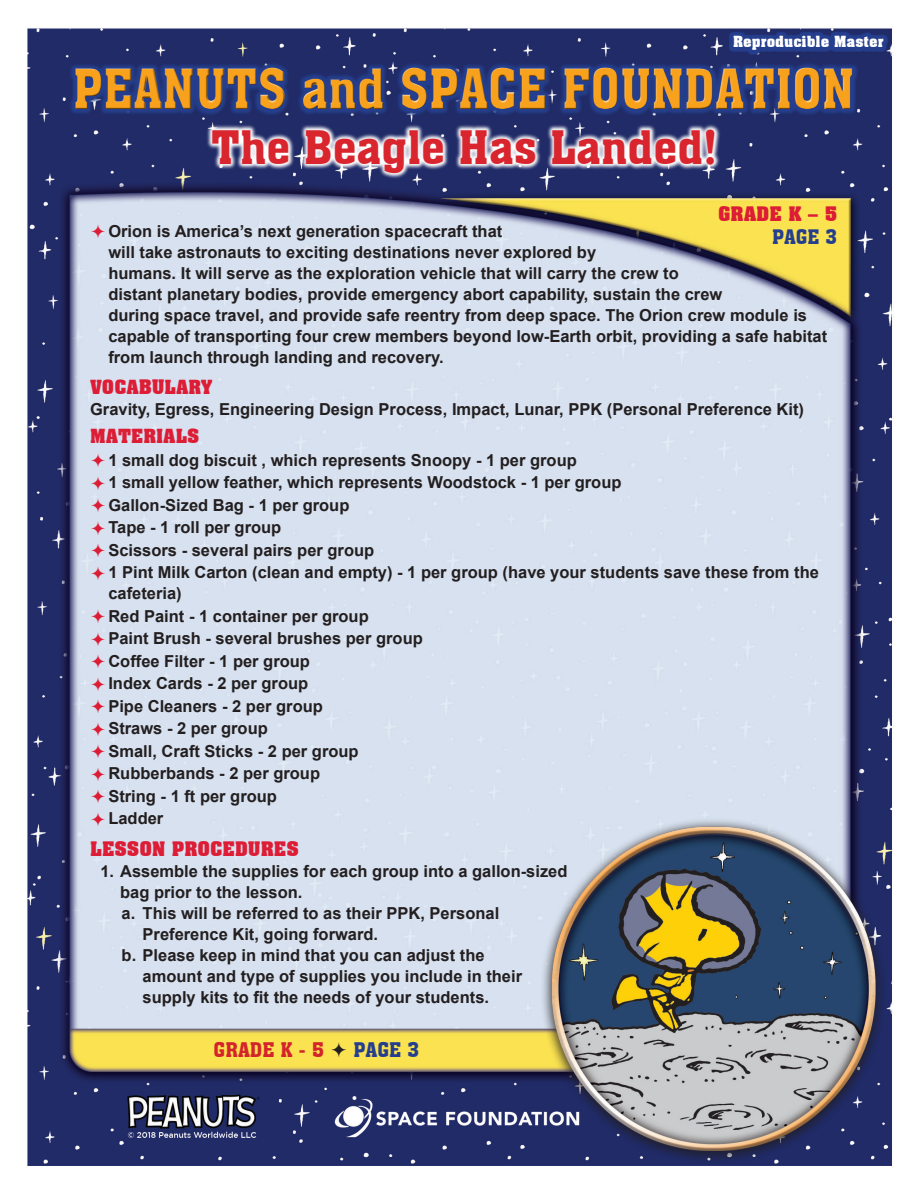
<style>
.page{position:relative;width:918px;height:1188px;background:#fff}
.page>*{position:absolute;margin:0;border:0;box-sizing:border-box;transform-origin:0 0}
.t1{font:54px "Aachen BT";color:#f8a11c;scale:.9 1}
.t2{font:45px "Aachen BT";color:#d9262e}
.t3{font:19.65px "Aachen BT";color:#d3232b}
.t4{font:19.65px "Aachen BT";color:#253f8e}
.t5{font:700 19.5px "Aachen BT";color:#dd1d35}
.t6{font:19.5px "Aachen BT";color:#253f8e}
.t7{font:700 18.9px "Aachen BT";color:#dd1d35}
.t8{font:700 16.5px/22.5px "Arial";color:#231f20}
.t9{font:700 15px "Aachen BT";color:#fff}
.s1{font-size:19.5px}
.s2{font-size:16.2px}
</style>
<div class="page">
<img style="left:27px;top:28px;width:867px;height:1138px">
<div style="left:74px;top:66px;width:786px;height:51px;background:#202b68"></div>
<svg style="left:69px;top:61px;width:790px;height:55px"></svg>
<div style="left:75px;top:67px;width:779px;height:42px;background:#fff;opacity:.75"></div>
<div style="left:75px;top:69px;width:779px;height:42px;background:#231f20;opacity:.75"></div>
<svg style="left:206px;top:124px;width:515px;height:55px"></svg>
<div style="left:732px;top:34px;width:158px;height:23px;background:#202b68"></div>
<svg style="left:729px;top:31px;width:159px;height:24px;fill:#243e8d"></svg>
<img style="left:527px;top:813px;width:364px;height:353px">
<svg style="left:92px;top:225px;width:13px;height:13px"></svg>
<svg style="left:92px;top:454px;width:13px;height:13px"></svg>
<svg style="left:92px;top:476px;width:13px;height:14px"></svg>
<svg style="left:92px;top:499px;width:13px;height:13px"></svg>
<svg style="left:92px;top:521px;width:13px;height:14px"></svg>
<svg style="left:92px;top:544px;width:13px;height:13px"></svg>
<svg style="left:92px;top:566px;width:13px;height:14px"></svg>
<svg style="left:92px;top:610px;width:13px;height:13px"></svg>
<svg style="left:92px;top:632px;width:13px;height:14px"></svg>
<svg style="left:92px;top:655px;width:13px;height:13px"></svg>
<svg style="left:92px;top:677px;width:13px;height:14px"></svg>
<svg style="left:92px;top:700px;width:13px;height:13px"></svg>
<svg style="left:92px;top:722px;width:13px;height:14px"></svg>
<svg style="left:92px;top:745px;width:13px;height:13px"></svg>
<svg style="left:92px;top:767px;width:13px;height:14px"></svg>
<svg style="left:92px;top:790px;width:13px;height:13px"></svg>
<svg style="left:92px;top:812px;width:13px;height:14px"></svg>
<svg style="left:332px;top:1043px;width:14px;height:14px"></svg>
<p class="t9" style="left:733px;top:32px;width:152px">Reproducible Master</p>
<h1 class="t1" style="left:74px;top:55px;width:869px">PEANUTS and SPACE FOUNDATION</h1>
<h2 class="t2" style="left:211px;top:119px;width:507px">The Beagle Has Landed!</h2>
<p class="t5" style="left:718px;top:201px;width:121px">GRADE K – 5</p>
<p class="t6" style="left:772px;top:225px;width:67px">PAGE 3</p>
<p class="t8" style="left:108px;top:221px;width:720px;line-height:21px">Orion is America’s next generation spacecraft that<br>will take astronauts to exciting destinations never explored by<br>humans. It will serve as the exploration vehicle that will carry the crew to<br>distant planetary bodies, provide emergency abort capability, sustain the crew<br>during space travel, and provide safe reentry from deep space. The Orion crew module is capable of transporting four crew members beyond low-Earth orbit, providing a safe habitat from launch through landing and recovery.</p>
<p class="t7" style="left:90px;top:375px;width:124px">VOCA<span class="s1">BU</span>LARY</p>
<p class="t8" style="left:90px;top:399px;width:716px">Gravity, Egress, Engineering Design Process, Impact, Lunar, PPK (Personal Preference Kit)</p>
<p class="t7" style="left:90px;top:424px;width:111px">MATERIALS</p>
<p class="t8" style="left:108px;top:449px;width:712px">1 small dog biscuit , which represents Snoopy - 1 per group<br>1 small yellow feather, which represents Woodstock - 1 per group<br>Gallon-Sized Bag - 1 per group<br>Tape - 1 roll per group<br>Scissors - several pairs per group<br>1 Pint Milk Carton (clean and empty) - 1 per group (have your students save these from the</p>
<p class="t8" style="left:108px;top:583px;width:316px">cafeteria)<br>Red Paint - 1 container per group<br>Paint Brush - several brushes per group<br>Coffee Filter - 1 per group<br>Index Cards - 2 per group<br>Pipe Cleaners - 2 per group<br>Straws - 2 per group<br>Small, Craft Sticks - 2 per group<br>Rubberbands - 2 per group<br>String - 1 ft per group<br>Ladder</p>
<p class="t5" style="left:90px;top:836px;width:210px">LESSON PROCEDURES</p>
<p class="t8" style="left:101px;top:860px;width:468px"><span class="s2">1.</span> Assemble the supplies for each group into a gallon-sized</p>
<p class="t8" style="left:120px;top:881px;width:184px">bag prior to the lesson.</p>
<p class="t8" style="left:122px;top:902px;width:379px">a. This will be referred to as their PPK, Personal</p>
<p class="t8" style="left:143px;top:923px;width:237px">Preference Kit, going forward.</p>
<p class="t8" style="left:122px;top:944px;width:365px">b. Please keep in mind that you can adjust the</p>
<p class="t8" style="left:143px;top:965px;width:381px">amount and type of supplies you include in their</p>
<p class="t8" style="left:143px;top:986px;width:348px">supply kits to fit the needs of your students.</p>
<p class="t3" style="left:214px;top:1038px;width:112px">GRADE K - 5</p>
<p class="t4" style="left:354px;top:1038px;width:67px">PAGE 3</p>
</div>
